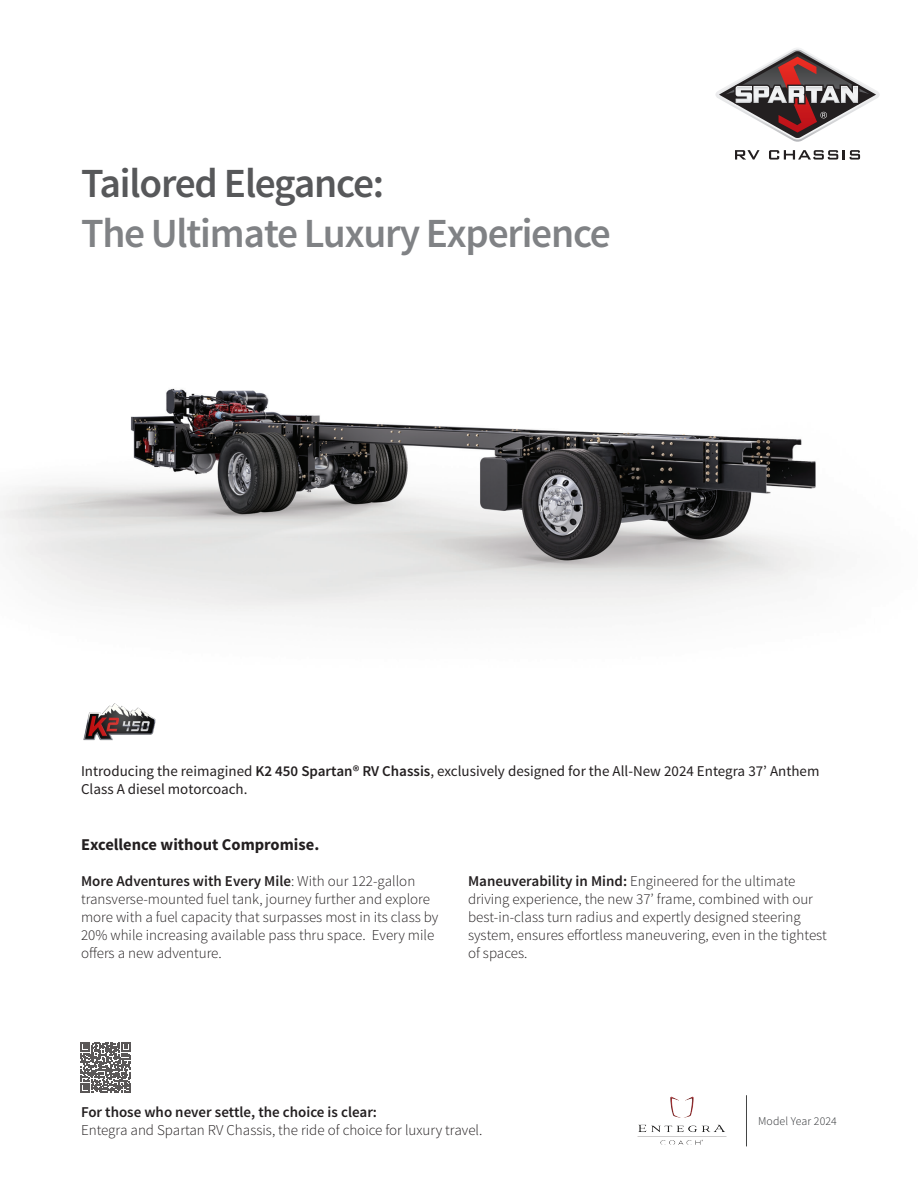
<style>
.page{position:relative;width:918px;height:1188px;background:#fff}
.page>*{position:absolute;margin:0;border:0;box-sizing:border-box;transform-origin:0 0}
.t1{font:600 41.4px/49.7px "Source Sans Pro";letter-spacing:-.03em;color:#808285}
.t2{font:700 16.5px "Source Sans Pro";color:#231f20}
.t3{font:300 15px/18px "Source Sans Pro";color:#231f20}
.t4{font:15px/18px "Source Sans Pro";color:#231f20}
.t5{font:600 15px "Source Sans Pro";color:#231f20}
.t6{font:300 11.85px "Source Sans Pro";letter-spacing:.01em;color:#2d2f32}
.s1{color:#57585a}
.s2{font-weight:600}
</style>
<div class="page">
<img style="left:0;top:388px;width:823px;height:227px">
<img style="left:83px;top:703px;width:73px;height:38px">
<svg style="left:715px;top:48px;width:165px;height:94px"></svg>
<svg style="left:735px;top:150px;width:25px;height:10px"></svg>
<svg style="left:769px;top:150px;width:91px;height:10px"></svg>
<svg style="left:670px;top:1097px;width:24px;height:21px"></svg>
<img style="left:638px;top:1125px;width:59px;height:7px">
<img style="left:709px;top:1125px;width:18px;height:12px">
<img style="left:660px;top:1140px;width:41px;height:5px">
<hr style="left:746px;top:1095px;width:1px;height:51px;background:#444545">
<svg style="left:80px;top:1042px;width:51px;height:50px"></svg>
<p class="t1" style="left:81px;top:160px;width:531px"><span class="s1">Tailored Elegance:<br></span>The Ultimate Luxury Experience</p>
<p class="t4" style="left:81px;top:762px;width:740px">Introducing the reimagined <span class="s2">K2 450 Spartan® RV Chassis</span>, exclusively designed for the All-New 2024 Entegra 37’ Anthem<br>Class A diesel motorcoach.</p>
<p class="t2" style="left:81px;top:834px;width:240px">Excellence without Compromise.</p>
<p class="t3" style="left:81px;top:872px;width:359px"><span class="s2">More Adventures with Every Mile</span>: With our 122-gallon transverse-mounted fuel tank, journey further and explore more with a fuel capacity that surpasses most in its class by 20% while increasing available pass thru space. Every mile offers a new adventure.</p>
<p class="t3" style="left:468px;top:872px;width:361px"><span class="s2">Maneuverability in Mind:</span> Engineered for the ultimate driving experience, the new 37’ frame, combined with our best-in-class turn radius and expertly designed steering system, ensures effortless maneuvering, even in the tightest of spaces.</p>
<p class="t5" style="left:81px;top:1103px;width:298px">For those who never settle, the choice is clear:</p>
<p class="t3" style="left:81px;top:1122px;width:403px">Entegra and Spartan RV Chassis, the ride of choice for luxury travel.</p>
<p class="t6" style="left:758px;top:1114px;width:80px">Model Year 2024</p>
</div>
